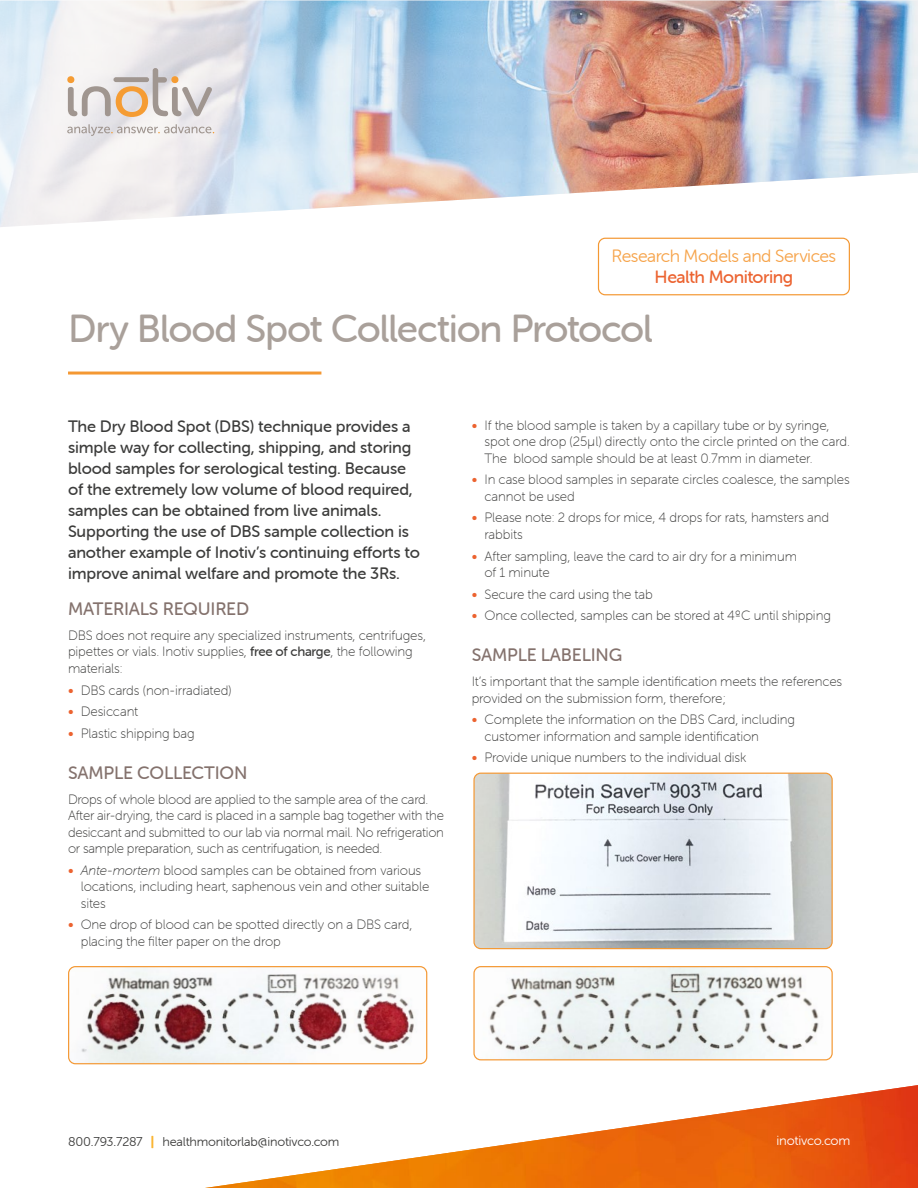
<style>
.page{position:relative;width:918px;height:1188px;background:#fff}
.page>*{position:absolute;margin:0;border:0;box-sizing:border-box;transform-origin:0 0}
.t1{font:39px "Museo Sans Rounded 500";letter-spacing:-.035em;color:#a9a09a}
.t2{font:18px "Museo Sans Rounded 500";letter-spacing:-.01em;color:#84726d}
.t3{font:17.7px "Museo Sans Rounded 300";letter-spacing:-.03em;color:#f6a349}
.t4{font:17.7px "Museo Sans Rounded 500";letter-spacing:-.025em;color:#ec6330}
.t5{font:16.5px/21px "Museo Sans Rounded 500";letter-spacing:-.01em;color:#3c3c3b}
.t6{font:13.5px/16.5px "Museo Sans Rounded 100";letter-spacing:-.01em;color:#3c3c3b}
.t7{font:13.2px "Museo Sans Rounded 300";letter-spacing:-.015em;color:#fff}
.t8{font:12.75px "Museo Sans Rounded 300";letter-spacing:-.015em;color:#3c3c3b}
.s1{font-family:"Museo Sans Rounded 500"}
.s2{font-family:"Museo Sans Rounded 500";color:#ec6330}
.s3{font-style:italic}
.s4{font-family:"Museo Sans Rounded 900";color:#fab42f}
</style>
<div class="page">
<img style="left:205px;top:1085px;width:713px;height:103px">
<img style="left:0;top:0;width:918px;height:227px">
<hr style="left:68px;top:372px;width:253px;height:3px;background:#f49833">
<svg style="left:67px;top:68px;width:147px;height:68px"></svg>
<div style="left:598px;top:238px;width:252px;height:57px;border:1px solid #f49833;border-radius:7px"></div>
<img style="left:70px;top:968px;width:357px;height:96px">
<div style="left:68px;top:966px;width:359px;height:98px;border:1px solid #f49833;border-radius:7px"></div>
<img style="left:475px;top:773px;width:356px;height:176px">
<div style="left:473px;top:773px;width:360px;height:176px;border:1px solid #f49833;border-radius:7px"></div>
<img style="left:475px;top:968px;width:356px;height:92px">
<div style="left:473px;top:966px;width:360px;height:94px;border:1px solid #f49833;border-radius:7px"></div>
<h3 class="t3" style="left:612px;top:247px;width:226px">Research Models and Services</h3>
<h3 class="t4" style="left:655px;top:267px;width:140px">Health Monitoring</h3>
<h1 class="t1" style="left:68px;top:307px;width:587px">Dry Blood Spot Collection Protocol</h1>
<p class="t5" style="left:68px;top:416px;width:353px">The Dry Blood Spot (DBS) technique provides a simple way for collecting, shipping, and storing blood samples for serological testing. Because of the extremely low volume of blood required, samples can be obtained from live animals.<br>Supporting the use of DBS sample collection is another example of Inotiv’s continuing efforts to improve animal welfare and promote the 3Rs.</p>
<h2 class="t2" style="left:68px;top:599px;width:183px">MATERIALS REQUIRED</h2>
<p class="t6" style="left:68px;top:627px;width:360px">DBS does not require any specialized instruments, centrifuges, pipettes or vials. Inotiv supplies, <span class="s1">free of charge</span>, the following materials:</p>
<p class="t6" style="left:68px;top:682px;width:165px"><span class="s2">•</span> DBS cards (non-irradiated)</p>
<p class="t6" style="left:68px;top:703px;width:72px"><span class="s2">•</span> Desiccant</p>
<p class="t6" style="left:68px;top:725px;width:128px"><span class="s2">•</span> Plastic shipping bag</p>
<h2 class="t2" style="left:68px;top:763px;width:181px">SAMPLE COLLECTION</h2>
<p class="t6" style="left:68px;top:791px;width:377px">Drops of whole blood are applied to the sample area of the card.<br>After air-drying, the card is placed in a sample bag together with the desiccant and submitted to our lab via normal mail. No refrigeration or sample preparation, such as centrifugation, is needed.</p>
<p class="t6" style="left:81px;top:862px;width:350px;text-indent:-13px"><span class="s2">•</span> <span class="s3">Ante-mortem</span> blood samples can be obtained from various locations, including heart, saphenous vein and other suitable sites</p>
<p class="t6" style="left:81px;top:917px;width:333px;text-indent:-13px"><span class="s2">•</span> One drop of blood can be spotted directly on a DBS card, placing the filter paper on the drop</p>
<p class="t6" style="left:485px;top:417px;width:367px;text-indent:-13px"><span class="s2">•</span> If the blood sample is taken by a capillary tube or by syringe, spot one drop (25µl) directly onto the circle printed on the card.<br>The blood sample should be at least 0.7mm in diameter.</p>
<p class="t6" style="left:485px;top:472px;width:367px;text-indent:-13px"><span class="s2">•</span> In case blood samples in separate circles coalesce, the samples cannot be used</p>
<p class="t6" style="left:485px;top:510px;width:346px;text-indent:-13px"><span class="s2">•</span> Please note: 2 drops for mice, 4 drops for rats, hamsters and rabbits</p>
<p class="t6" style="left:485px;top:548px;width:314px;text-indent:-13px"><span class="s2">•</span> After sampling, leave the card to air dry for a minimum of 1 minute</p>
<p class="t6" style="left:472px;top:586px;width:182px"><span class="s2">•</span> Secure the card using the tab</p>
<p class="t6" style="left:472px;top:608px;width:361px"><span class="s2">•</span> Once collected, samples can be stored at 4ºC until shipping</p>
<h2 class="t2" style="left:472px;top:645px;width:152px">SAMPLE LABELING</h2>
<p class="t6" style="left:472px;top:674px;width:372px">It’s important that the sample identification meets the references provided on the submission form, therefore;</p>
<p class="t6" style="left:485px;top:712px;width:312px;text-indent:-13px"><span class="s2">•</span> Complete the information on the DBS Card, including customer information and sample identification</p>
<p class="t6" style="left:472px;top:750px;width:276px"><span class="s2">•</span> Provide unique numbers to the individual disk</p>
<p class="t8" style="left:68px;top:1135px;width:273px">800.793.7287 <span class="s4">|</span> healthmonitorlab@inotivco.com</p>
<p class="t7" style="left:777px;top:1133px;width:75px">inotivco.com</p>
</div>
